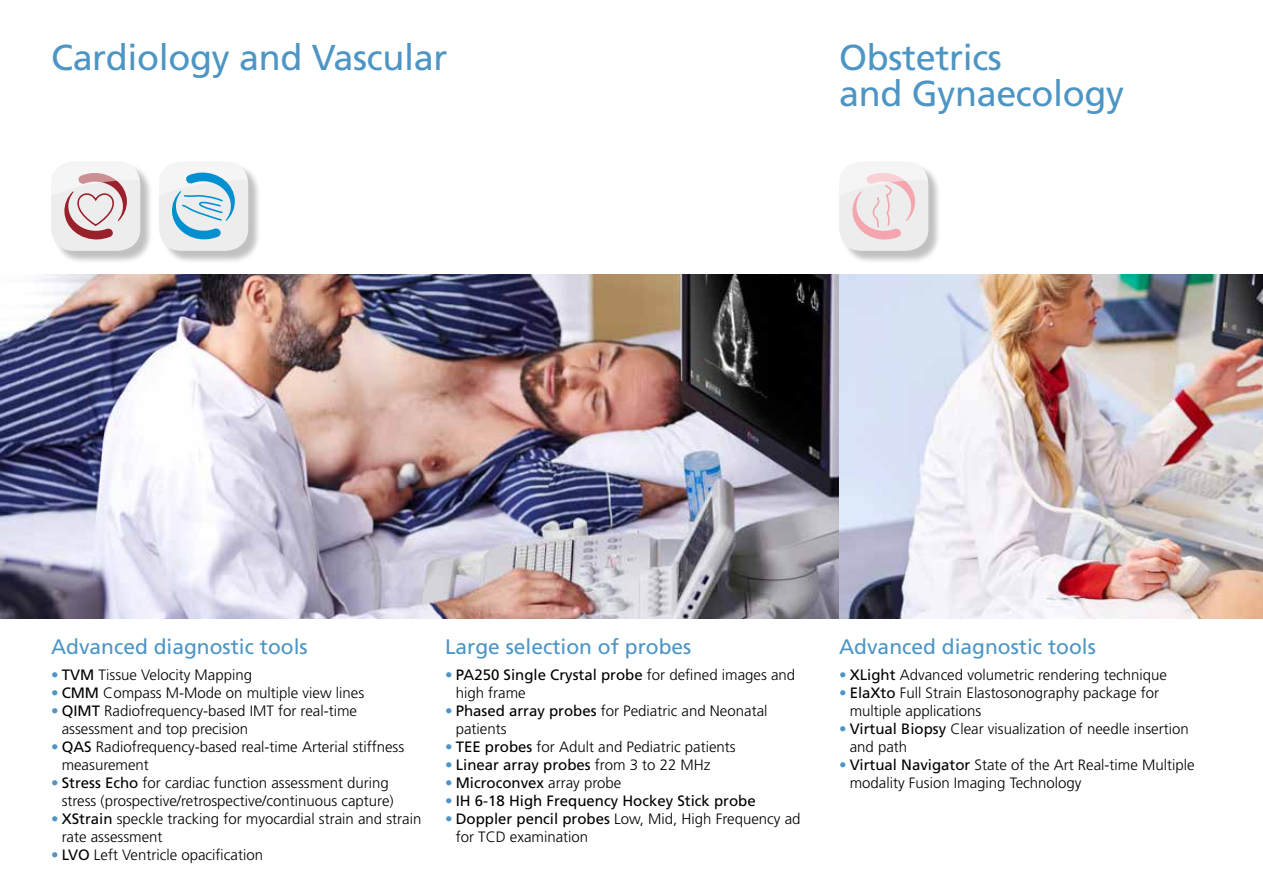
<style>
.page{position:relative;width:1263px;height:893px;background:#fff}
.page>*{position:absolute;margin:0;border:0;box-sizing:border-box;transform-origin:0 0}
.t1{font:36px/36px "Frutiger";letter-spacing:-.01em;color:#4d95c4}
.t2{font:21px "Frutiger";color:#4d95c4}
.t3{font:300 15px/18px "Frutiger";color:#000}
.t4{font:15px "Frutiger";color:#000}
.s1{font-weight:700;color:#4d95c4}
.s2{font-weight:400}
.s3{font-weight:300}
</style>
<div class="page">
<img style="left:0;top:274px;width:1263px;height:345px">
<img style="left:839px;top:275px;width:424px;height:343px">
<div style="left:161px;top:164px;width:100px;height:100px;background:#000;opacity:.25"></div>
<div style="left:159px;top:162px;width:89px;height:89px;background:#ededed;border-radius:23px"></div>
<svg style="left:161px;top:164px;width:87px;height:76px"></svg>
<div style="left:53px;top:164px;width:100px;height:100px;background:#000;opacity:.25"></div>
<div style="left:51px;top:162px;width:89px;height:89px;background:#ededed;border-radius:23px"></div>
<svg style="left:53px;top:164px;width:87px;height:76px"></svg>
<div style="left:841px;top:164px;width:100px;height:100px;background:#000;opacity:.25"></div>
<div style="left:839px;top:162px;width:89px;height:89px;background:#ededed;border-radius:23px"></div>
<svg style="left:839px;top:164px;width:89px;height:76px"></svg>
<h1 class="t1" style="left:51px;top:39px;width:398px">Cardiology and Vascular</h1>
<h1 class="t1" style="left:839px;top:39px;width:286px">Obstetrics<br>and Gynaecology</h1>
<h2 class="t2" style="left:51px;top:634px;width:258px">Advanced diagnostic tools</h2>
<p class="t3" style="left:51px;top:666px;width:203px"><span class="s1">•</span> <span class="s2">TVM</span> Tissue Velocity Mapping</p>
<p class="t3" style="left:51px;top:684px;width:315px"><span class="s1">•</span> <span class="s2">CMM</span> Compass M-Mode on multiple view lines</p>
<p class="t3" style="left:62px;top:702px;width:297px;text-indent:-11px"><span class="s1">•</span> <span class="s2">QIMT</span> Radiofrequency-based IMT for real-time assessment and top precision</p>
<p class="t3" style="left:62px;top:738px;width:344px;text-indent:-11px"><span class="s1">•</span> <span class="s2">QAS</span> Radiofrequency-based real-time Arterial stiffness measurement</p>
<p class="t3" style="left:62px;top:774px;width:334px;text-indent:-11px"><span class="s1">•</span> <span class="s2">Stress Echo</span> for cardiac function assessment during stress (prospective/retrospective/continuous capture)</p>
<p class="t3" style="left:62px;top:810px;width:361px;text-indent:-11px"><span class="s1">•</span> <span class="s2">XStrain</span> speckle tracking for myocardial strain and strain rate assessment</p>
<p class="t3" style="left:51px;top:846px;width:214px"><span class="s1">•</span> <span class="s2">LVO</span> Left Ventricle opacification</p>
<h2 class="t2" style="left:445px;top:634px;width:248px">Large selection of probes</h2>
<p class="t3" style="left:456px;top:666px;width:341px;text-indent:-11px"><span class="s1">•</span> <span class="s2">PA250 Single Crystal probe</span> for defined images and high frame</p>
<p class="t3" style="left:456px;top:702px;width:313px;text-indent:-11px"><span class="s1">•</span> <span class="s2">Phased array probes</span> for Pediatric and Neonatal patients</p>
<p class="t3" style="left:445px;top:738px;width:292px"><span class="s1">•</span> <span class="s2">TEE probes</span> for Adult and Pediatric patients</p>
<p class="t4" style="left:445px;top:756px;width:267px"><span class="s1">•</span> Linear array probes <span class="s3">from 3 to 22 MHz</span></p>
<p class="t4" style="left:445px;top:774px;width:178px"><span class="s1">•</span> Microconvex <span class="s3">array probe</span></p>
<p class="t4" style="left:445px;top:792px;width:312px"><span class="s1">•</span> IH 6-18 High Frequency Hockey Stick probe</p>
<p class="t3" style="left:456px;top:810px;width:346px;text-indent:-11px"><span class="s1">•</span> <span class="s2">Doppler pencil probes</span> Low, Mid, High Frequency ad for TCD examination</p>
<h2 class="t2" style="left:839px;top:634px;width:258px">Advanced diagnostic tools</h2>
<p class="t3" style="left:839px;top:666px;width:329px"><span class="s1">•</span> <span class="s2">XLight</span> Advanced volumetric rendering technique</p>
<p class="t3" style="left:850px;top:684px;width:311px;text-indent:-11px"><span class="s1">•</span> <span class="s2">ElaXto</span> Full Strain Elastosonography package for multiple applications</p>
<p class="t3" style="left:850px;top:720px;width:340px;text-indent:-11px"><span class="s1">•</span> <span class="s2">Virtual Biopsy</span> Clear visualization of needle insertion and path</p>
<p class="t3" style="left:850px;top:756px;width:346px;text-indent:-11px"><span class="s1">•</span> <span class="s2">Virtual Navigator</span> State of the Art Real-time Multiple modality Fusion Imaging Technology</p>
</div>
